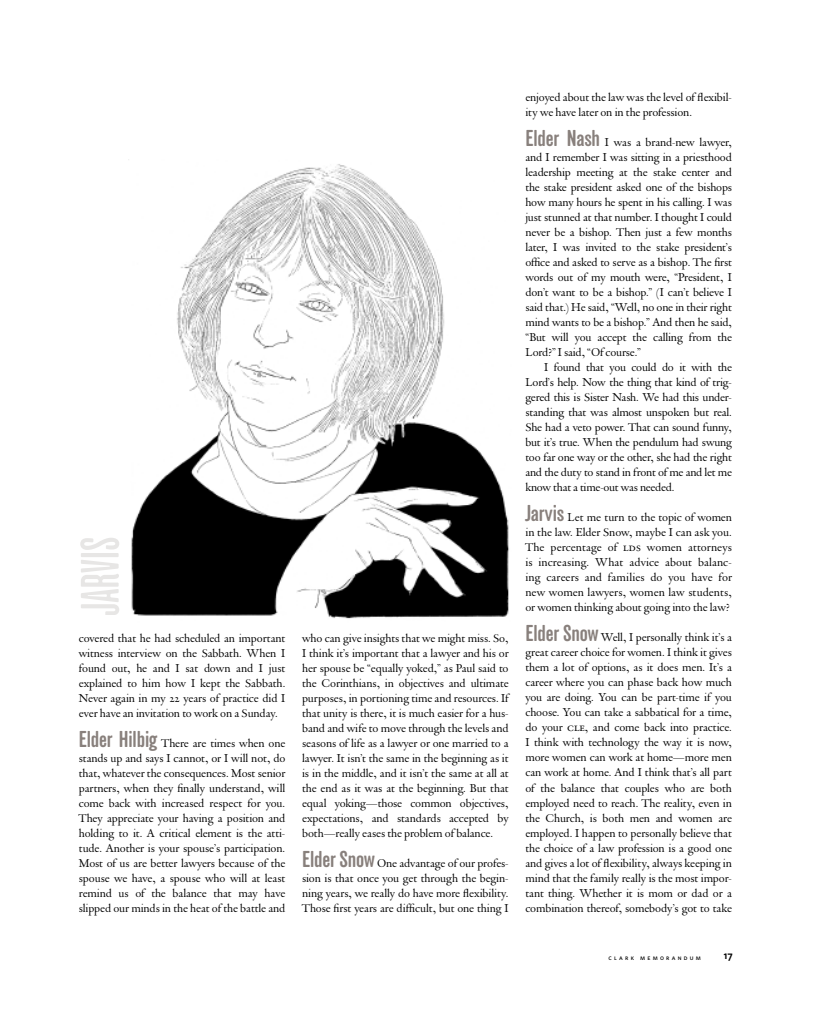
<style>
.page{position:relative;width:822px;height:1013px;background:#fff}
.page>*{position:absolute;margin:0;border:0;box-sizing:border-box;transform-origin:0 0}
.t1{font:11.88px/15px "DTL Vanden Keere SD";letter-spacing:-.005em;color:#000;text-align:justify}
.t2{font:10.62px "Whitney Semibold SC";color:#000}
.t3{font:6.88px "Whitney Medium SC";letter-spacing:.325em;color:#000}
.s1{font-family:"Elderkin";font-weight:500;font-size:22.5px;color:#88807c}
.s2{font-family:"DTL Vanden Keere D Caps"}
</style>
<div class="page">
<img style="left:131px;top:164px;width:378px;height:455px">
<svg style="left:80px;top:538px;width:39px;height:77px"></svg>
<p class="t1" style="left:79px;top:630px;width:208px">covered that he had scheduled an important witness interview on the Sabbath. When I found out, he and I sat down and I just explained to him how I kept the Sabbath.<br>Never again in my 22 years of practice did I ever have an invitation to work on a Sunday.</p>
<p class="t1" style="left:79px;top:735px;width:208px"><span class="s1">Elder Hilbig</span> There are times when one stands up and says I cannot, or I will not, do that, whatever the consequences. Most senior partners, when they finally understand, will come back with increased respect for you.<br>They appreciate your having a position and holding to it. A critical element is the atti&shy;tude. Another is your spouse’s participation.<br>Most of us are better lawyers because of the spouse we have, a spouse who will at least remind us of the balance that may have slipped our minds in the heat of the battle and</p>
<p class="t1" style="left:302px;top:630px;width:208px">who can give insights that we might miss. So, I think it’s important that a lawyer and his or her spouse be “equally yoked,” as Paul said to the Corinthians, in objectives and ultimate purposes, in portioning time and resources. If that unity is there, it is much easier for a hus&shy;band and wife to move through the levels and seasons of life as a lawyer or one married to a lawyer. It isn’t the same in the beginning as it is in the middle, and it isn’t the same at all at the end as it was at the beginning. But that equal yoking—those common objectives, expectations, and standards accepted by both—really eases the problem of balance.</p>
<p class="t1" style="left:302px;top:855px;width:208px"><span class="s1">Elder Snow</span> One advantage of our profes&shy;sion is that once you get through the begin&shy;ning years, we really do have more flexibility.<br>Those first years are difficult, but one thing I</p>
<p class="t1" style="left:525px;top:90px;width:208px">enjoyed about the law was the level of flexibil&shy;ity we have later on in the profession.</p>
<p class="t1" style="left:525px;top:135px;width:208px"><span class="s1">Elder Nash</span> I was a brand-new lawyer, and I remember I was sitting in a priesthood leadership meeting at the stake center and the stake president asked one of the bishops how many hours he spent in his calling. I was just stunned at that number. I thought I could never be a bishop. Then just a few months later, I was invited to the stake president’s office and asked to serve as a bishop. The first words out of my mouth were, “President, I don’t want to be a bishop.” (I can’t believe I said that.) He said, “Well, no one in their right mind wants to be a bishop.” And then he said, “But will you accept the calling from the Lord?” I said, “Of course.”</p>
<p class="t1" style="left:525px;top:360px;width:208px;text-indent:19px">I found that you could do it with the Lord’s help. Now the thing that kind of trig&shy;gered this is Sister Nash. We had this under&shy;standing that was almost unspoken but real.<br>She had a veto power. That can sound funny, but it’s true. When the pendulum had swung too far one way or the other, she had the right and the duty to stand in front of me and let me know that a time-out was needed.</p>
<p class="t1" style="left:525px;top:510px;width:208px"><span class="s1">Jarvis</span> Let me turn to the topic of women in the law. Elder Snow, maybe I can ask you.<br>The percentage of <span class="s2">lds</span> women attorneys is increasing. What advice about balanc&shy;ing careers and families do you have for new women lawyers, women law students, or women thinking about going into the law?</p>
<p class="t1" style="left:525px;top:630px;width:208px"><span class="s1">Elder Snow</span> Well, I personally think it’s a great career choice for women. I think it gives them a lot of options, as it does men. It’s a career where you can phase back how much you are doing. You can be part-time if you choose. You can take a sabbatical for a time, do your <span class="s2">cle</span>, and come back into practice.<br>I think with technology the way it is now, more women can work at home—more men can work at home. And I think that’s all part of the balance that couples who are both employed need to reach. The reality, even in the Church, is both men and women are employed. I happen to personally believe that the choice of a law profession is a good one and gives a lot of flexibility, always keeping in mind that the family really is the most impor&shy;tant thing. Whether it is mom or dad or a combination thereof, somebody’s got to take</p>
<p class="t3" style="left:608px;top:953px;width:94px">clark memorandum</p>
<p class="t2" style="left:723px;top:949px;width:10px">17</p>
</div>
